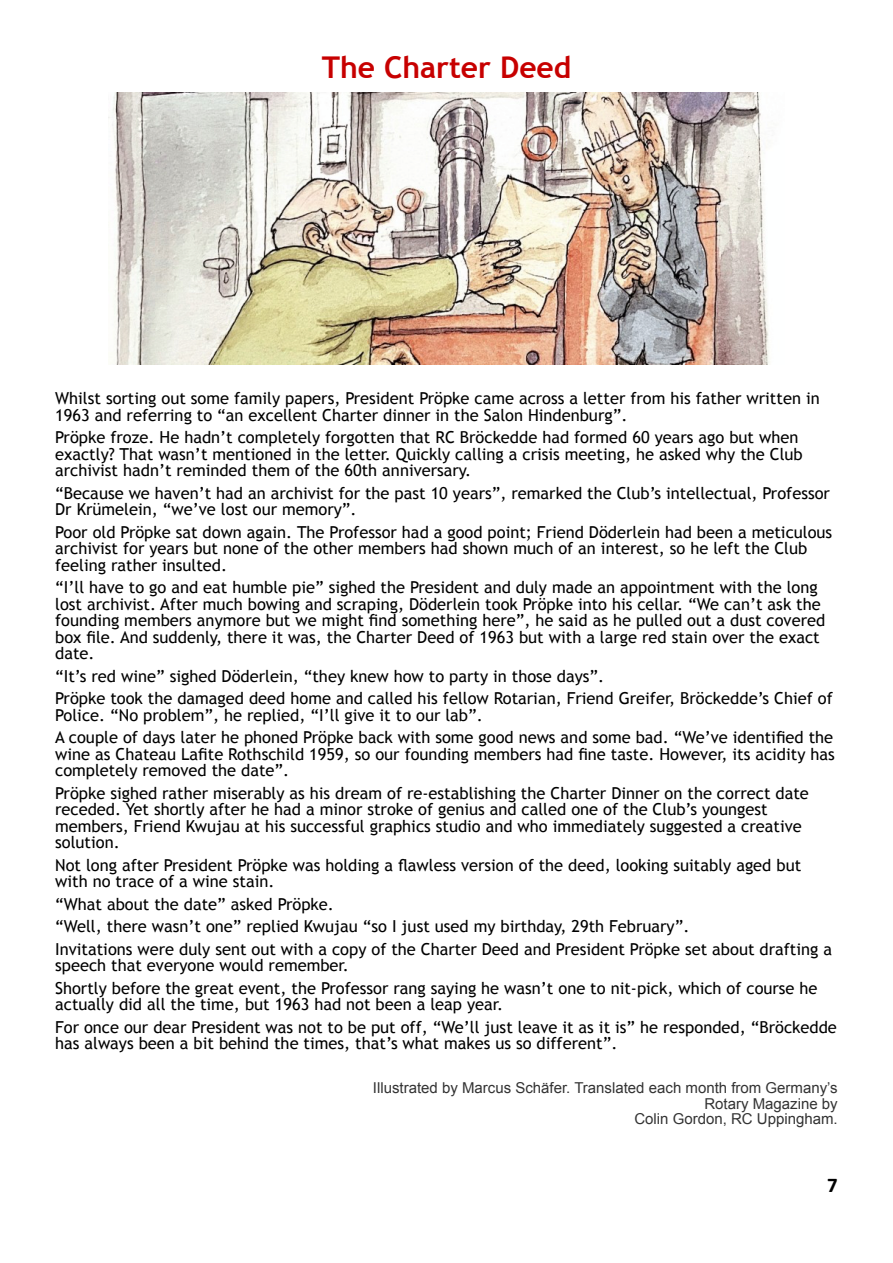
<style>
.page{position:relative;width:893px;height:1263px;background:#fff}
.page>*{position:absolute;margin:0;border:0;box-sizing:border-box;transform-origin:0 0}
.t1{font:700 30px "Trebuchet MS";color:#c70000}
.t2{font:700 21px "Calibri";color:#000}
.t3{font:16.5px/16.5px "Trebuchet MS";color:#000}
.t4{font:15px/15.5px "Arial";color:#333;text-align:right}
</style>
<div class="page">
<img style="left:108px;top:93px;width:662px;height:271px">
<h1 class="t1" style="left:322px;top:56px;width:251px">The Charter Deed</h1>
<p class="t3" style="left:55px;top:392px;width:766px">Whilst sorting out some family papers, President Pröpke came across a letter from his father written in<br>1963 and referring to “an excellent Charter dinner in the Salon Hindenburg”.</p>
<p class="t3" style="left:55px;top:431px;width:749px">Pröpke froze. He hadn’t completely forgotten that RC Bröckedde had formed 60 years ago but when exactly? That wasn’t mentioned in the letter. Quickly calling a crisis meeting, he asked why the Club archivist hadn’t reminded them of the 60th anniversary.</p>
<p class="t3" style="left:55px;top:486px;width:776px">“Because we haven’t had an archivist for the past 10 years”, remarked the Club’s intellectual, Professor<br>Dr Krümelein, “we’ve lost our memory”.</p>
<p class="t3" style="left:55px;top:525px;width:779px">Poor old Pröpke sat down again. The Professor had a good point; Friend Döderlein had been a meticulous archivist for years but none of the other members had shown much of an interest, so he left the Club feeling rather insulted.</p>
<p class="t3" style="left:55px;top:581px;width:772px">“I’ll have to go and eat humble pie” sighed the President and duly made an appointment with the long lost archivist. After much bowing and scraping, Döderlein took Pröpke into his cellar. “We can’t ask the founding members anymore but we might find something here”, he said as he pulled out a dust covered box file. And suddenly, there it was, the Charter Deed of 1963 but with a large red stain over the exact date.</p>
<p class="t3" style="left:55px;top:666px;width:779px;line-height:22.5px">“It’s red wine” sighed Döderlein, “they knew how to party in those days”.<br>Pröpke took the damaged deed home and called his fellow Rotarian, Friend Greifer, Bröckedde’s Chief of</p>
<p class="t3" style="left:55px;top:705px;width:780px;line-height:22.5px">Police. “No problem”, he replied, “I’ll give it to our lab”.<br>A couple of days later he phoned Pröpke back with some good news and some bad. “We’ve identified the</p>
<p class="t3" style="left:55px;top:747px;width:781px">wine as Chateau Lafite Rothschild 1959, so our founding members had fine taste. However, its acidity has completely removed the date”.</p>
<p class="t3" style="left:55px;top:786px;width:755px">Pröpke sighed rather miserably as his dream of re-establishing the Charter Dinner on the correct date receded. Yet shortly after he had a minor stroke of genius and called one of the Club’s youngest members, Friend Kwujau at his successful graphics studio and who immediately suggested a creative solution.</p>
<p class="t3" style="left:55px;top:858px;width:747px">Not long after President Pröpke was holding a flawless version of the deed, looking suitably aged but with no trace of a wine stain.</p>
<p class="t3" style="left:55px;top:894px;width:778px;line-height:22.5px">“What about the date” asked Pröpke.<br>“Well, there wasn’t one” replied Kwujau “so I just used my birthday, 29th February”.<br>Invitations were duly sent out with a copy of the Charter Deed and President Pröpke set about drafting a</p>
<p class="t3" style="left:55px;top:956px;width:764px;line-height:22.5px">speech that everyone would remember.<br>Shortly before the great event, the Professor rang saying he wasn’t one to nit-pick, which of course he</p>
<p class="t3" style="left:55px;top:995px;width:783px;line-height:22.5px">actually did all the time, but 1963 had not been a leap year.<br>For once our dear President was not to be put off, “We’ll just leave it as it is” he responded, “Bröckedde</p>
<p class="t3" style="left:55px;top:1037px;width:564px">has always been a bit behind the times, that’s what makes us so different”.</p>
<p class="t4" style="left:373px;top:1082px;width:466px">Illustrated by Marcus Schäfer. Translated each month from Germany’s<br>Rotary Magazine by<br>Colin Gordon, RC Uppingham.</p>
<p class="t2" style="left:827px;top:1176px;width:12px">7</p>
</div>
